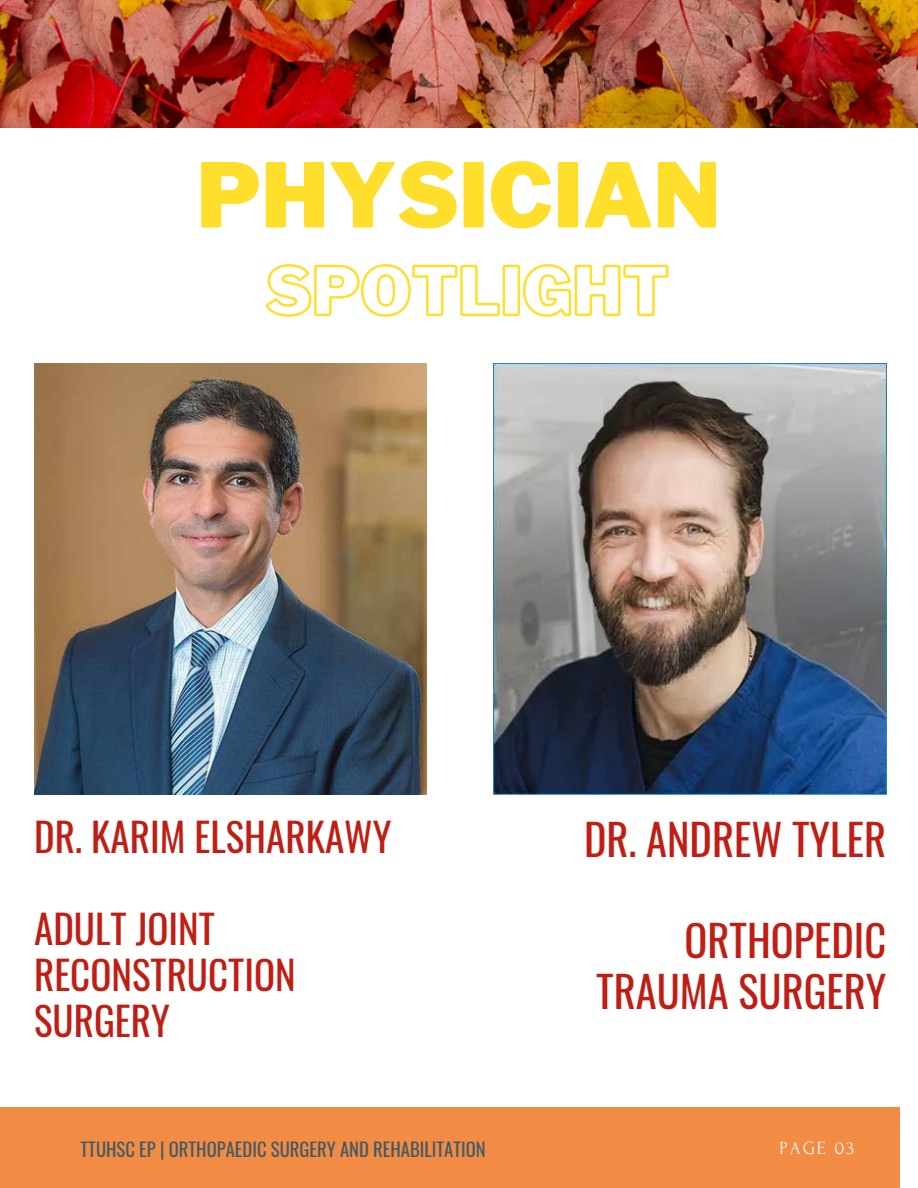
<style>
.page{position:relative;width:918px;height:1188px;background:#fff}
.page>*{position:absolute;margin:0;border:0;box-sizing:border-box;transform-origin:0 0}
.t1{font:900 88.35px "Libre Franklin";color:#ffdf2b}
.t2{font:42.45px/50.7px "Oswald";color:#c01e14;text-align:right}
.t3{font:39px/46.2px "Oswald";color:#c01e14}
.t4{font:18.6px "Oswald";color:#435967}
.t5{font:18.6px "Forum";letter-spacing:.1em;color:#fafafa}
</style>
<div class="page">
<div style="left:0;top:1107px;width:900px;height:81px;background:#f28b43"></div>
<img style="left:0;top:0;width:918px;height:127px">
<img style="left:34px;top:364px;width:393px;height:431px">
<img style="left:494px;top:364px;width:393px;height:431px">
<svg style="left:266px;top:264px;width:403px;height:53px"></svg>
<p class="t1" style="left:197px;top:142px;width:525px">PHYSICIAN</p>
<p class="t3" style="left:34px;top:812px;width:359px">DR. KARIM ELSHARKAWY</p>
<p class="t3" style="left:34px;top:904px;width:182px">ADULT JOINT</p>
<p class="t3" style="left:34px;top:950px;width:263px">RECONSTRUCTION<br>SURGERY</p>
<p class="t2" style="left:584px;top:813px;width:304px">DR. ANDREW TYLER</p>
<p class="t2" style="left:596px;top:914px;width:292px">ORTHOPEDIC<br>TRAUMA SURGERY</p>
<p class="t4" style="left:81px;top:1135px;width:406px">TTUHSC EP | ORTHOPAEDIC SURGERY AND REHABILITATION</p>
<p class="t5" style="left:780px;top:1138px;width:76px">PAGE 03</p>
</div>
